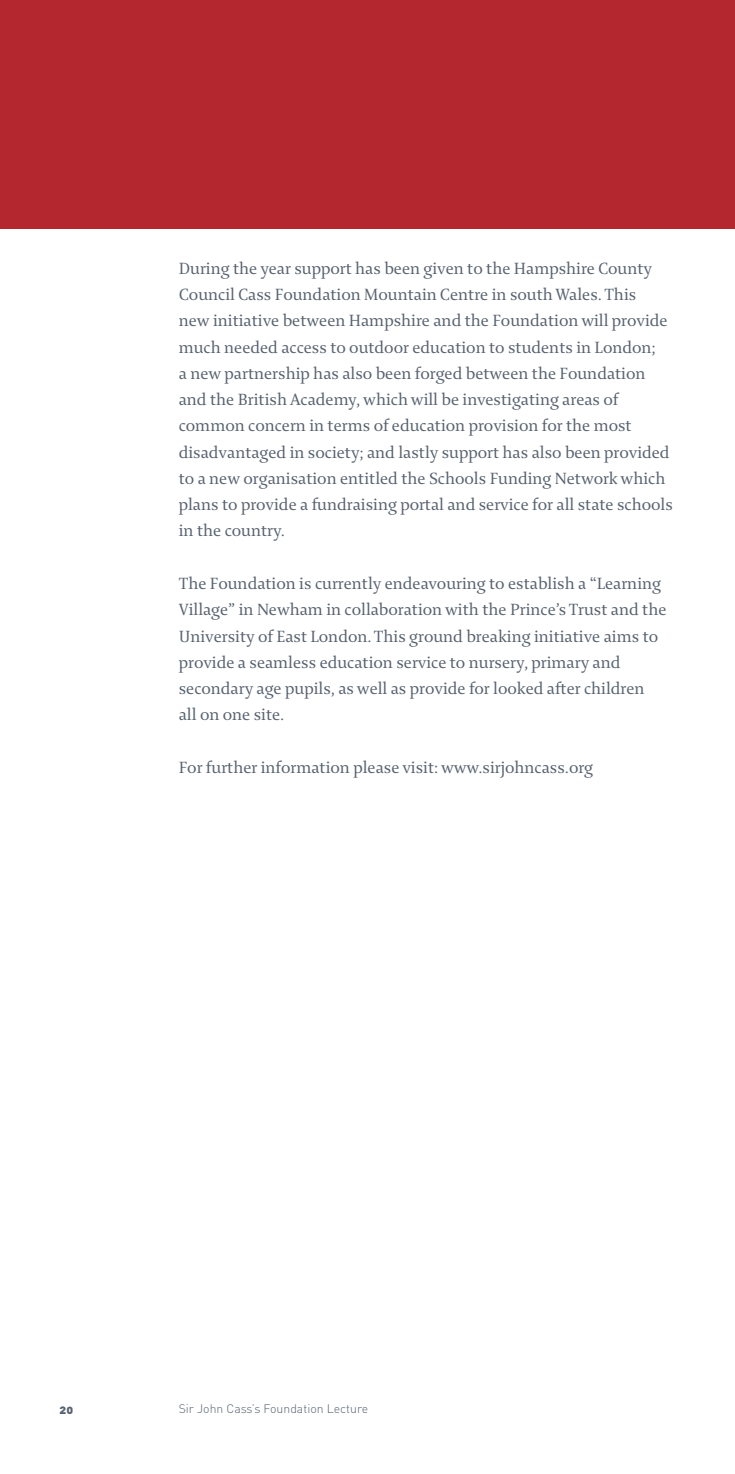
<style>
.page{position:relative;width:735px;height:1474px;background:#fff}
.page>*{position:absolute;margin:0;border:0;box-sizing:border-box;transform-origin:0 0}
.t1{font:17.5px/26.2px "Enigma 2";letter-spacing:-.005em;color:#57626f}
.t2{font:300 12.25px "DIN";color:#57626f}
.t3{font:12.25px "DIN Black Alternate";color:#57626f}
</style>
<div class="page">
<div style="left:0;top:0;width:734px;height:228px;background:#b4272e"></div>
<p class="t1" style="left:179px;top:257px;width:495px">During the year support has been given to the Hampshire County Council Cass Foundation Mountain Centre in southWales.This<br>new initiative between Hampshire and the Foundation will provide much needed access to outdoor education to students in London;<br>a new partnership has also been forged between the Foundation and the British Academy, which will be investigating areas of common concern in terms of education provision for the most disadvantaged in society; and lastly support has also been provided to a new organisation entitled the Schools Funding Network which plans to provide a fundraising portal and service for all state schools in the country.</p>
<p class="t1" style="left:179px;top:572px;width:489px">The Foundation is currently endeavouring to establish a “Learning Village” in Newham in collaboration with the Prince’sTrust and the University of East London.This ground breaking initiative aims to provide a seamless education service to nursery, primary and secondary age pupils, as well as provide for looked after children all on one site.</p>
<p class="t1" style="left:179px;top:756px;width:415px">For further information please visit: www.sirjohncass.org</p>
<p class="t3" style="left:60px;top:1402px;width:15px">20</p>
<p class="t2" style="left:179px;top:1401px;width:191px">Sir John Cass’s Foundation Lecture</p>
</div>
